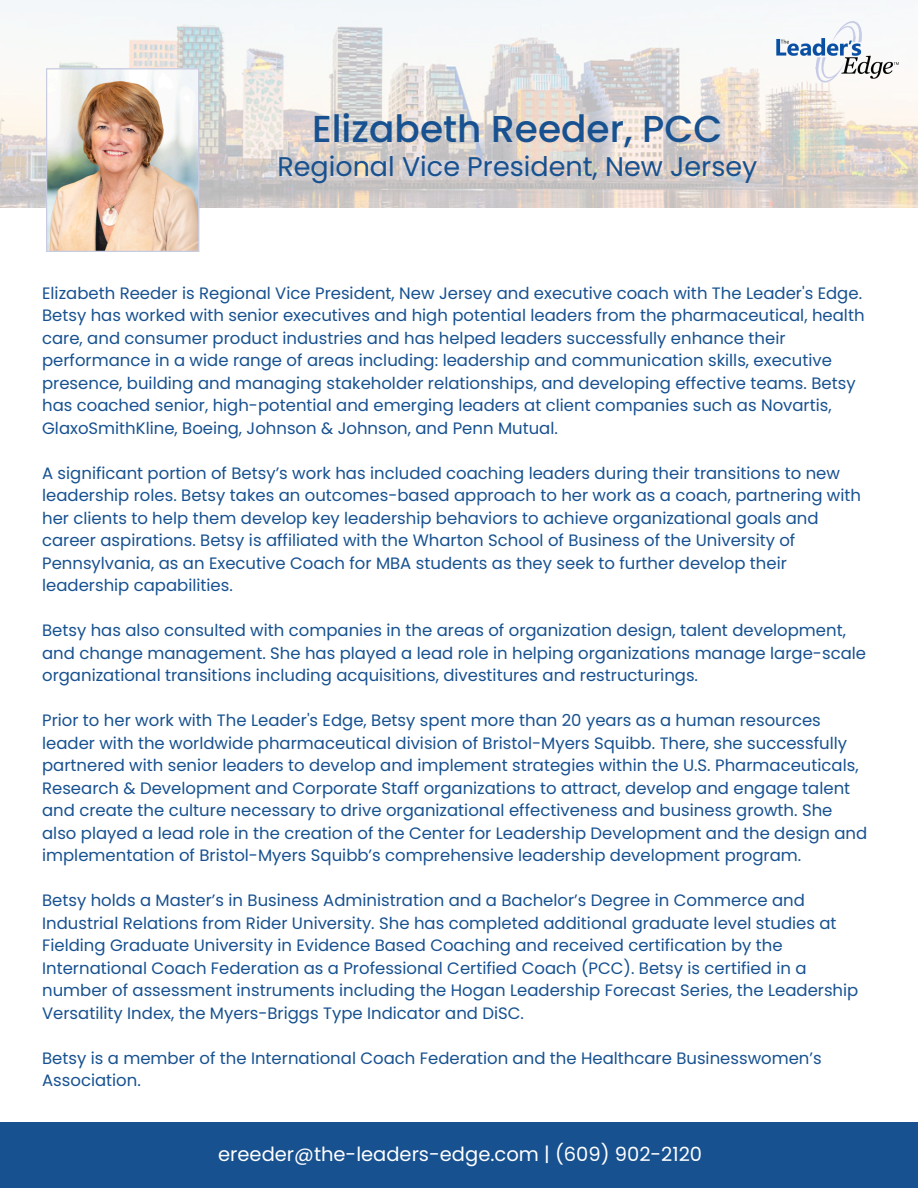
<style>
.page{position:relative;width:918px;height:1188px;background:#fff}
.page>*{position:absolute;margin:0;border:0;box-sizing:border-box;transform-origin:0 0}
.t1{font:500 37.5px "Poppins";color:#175190}
.t2{font:27px "Poppins";color:#175190}
.t3{font:19.5px "Poppins";color:#fff}
.t4{font:16.5px/22.5px "Poppins";color:#175190}
</style>
<div class="page">
<img style="left:0;top:0;width:918px;height:208px">
<img style="left:46px;top:68px;width:153px;height:184px">
<img style="left:774px;top:17px;width:128px;height:75px">
<div style="left:0;top:1123px;width:918px;height:65px;background:#175190"></div>
<h1 class="t1" style="left:312px;top:102px;width:412px">Elizabeth Reeder, PCC</h1>
<h2 class="t2" style="left:277px;top:148px;width:482px">Regional Vice President, New Jersey</h2>
<p class="t4" style="left:42px;top:282px;width:824px">Elizabeth Reeder is Regional Vice President, New Jersey and executive coach with The Leader's Edge.<br>Betsy has worked with senior executives and high potential leaders from the pharmaceutical, health care, and consumer product industries and has helped leaders successfully enhance their performance in a wide range of areas including: leadership and communication skills, executive presence, building and managing stakeholder relationships, and developing effective teams. Betsy has coached senior, high-potential and emerging leaders at client companies such as Novartis, GlaxoSmithKline, Boeing, Johnson &amp; Johnson, and Penn Mutual.</p>
<p class="t4" style="left:42px;top:462px;width:820px">A significant portion of Betsy’s work has included coaching leaders during their transitions to new leadership roles. Betsy takes an outcomes-based approach to her work as a coach, partnering with her clients to help them develop key leadership behaviors to achieve organizational goals and career aspirations. Betsy is affiliated with the Wharton School of Business of the University of Pennsylvania, as an Executive Coach for MBA students as they seek to further develop their leadership capabilities.</p>
<p class="t4" style="left:42px;top:619px;width:825px">Betsy has also consulted with companies in the areas of organization design, talent development, and change management. She has played a lead role in helping organizations manage large-scale organizational transitions including acquisitions, divestitures and restructurings.</p>
<p class="t4" style="left:42px;top:709px;width:827px">Prior to her work with The Leader's Edge, Betsy spent more than 20 years as a human resources leader with the worldwide pharmaceutical division of Bristol-Myers Squibb. There, she successfully partnered with senior leaders to develop and implement strategies within the U.S. Pharmaceuticals, Research &amp; Development and Corporate Staff organizations to attract, develop and engage talent and create the culture necessary to drive organizational effectiveness and business growth. She also played a lead role in the creation of the Center for Leadership Development and the design and implementation of Bristol-Myers Squibb’s comprehensive leadership development program.</p>
<p class="t4" style="left:42px;top:889px;width:818px">Betsy holds a Master’s in Business Administration and a Bachelor’s Degree in Commerce and Industrial Relations from Rider University. She has completed additional graduate level studies at Fielding Graduate University in Evidence Based Coaching and received certification by the International Coach Federation as a Professional Certified Coach (PCC). Betsy is certified in a number of assessment instruments including the Hogan Leadership Forecast Series, the Leadership Versatility Index, the Myers-Briggs Type Indicator and DiSC.</p>
<p class="t4" style="left:42px;top:1047px;width:781px">Betsy is a member of the International Coach Federation and the Healthcare Businesswomen’s<br>Association.</p>
<p class="t3" style="left:218px;top:1141px;width:485px">ereeder@the-leaders-edge.com | (609) 902-2120</p>
</div>
